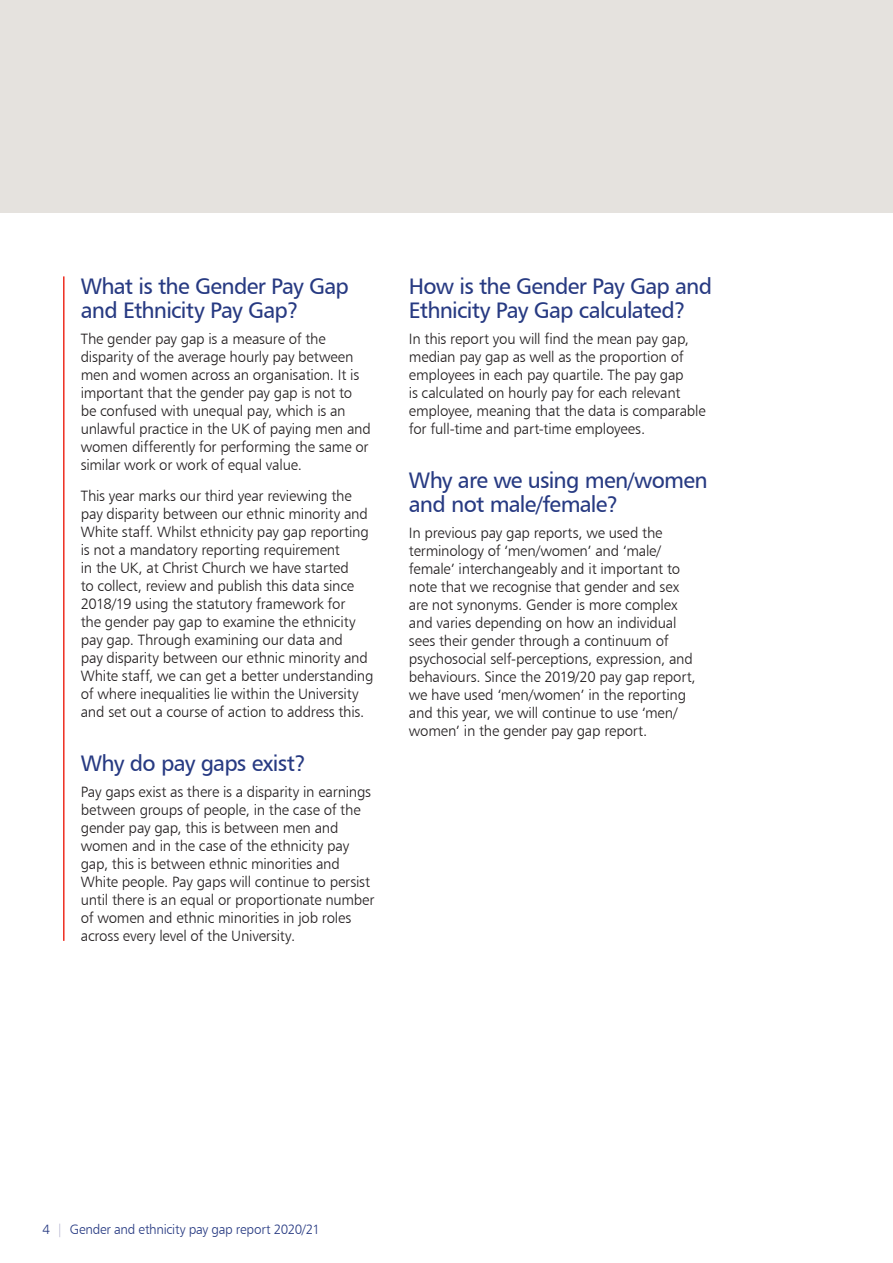
<style>
.page{position:relative;width:893px;height:1263px;background:#fff}
.page>*{position:absolute;margin:0;border:0;box-sizing:border-box;transform-origin:0 0}
.h3-15{font:22.5px/24px "Humanist 777 BT Roman B";letter-spacing:-.035em;color:#273a82}
.body_text{font:15px/18px "Humanist 777 BT Light B";letter-spacing:-.015em;color:#231f20}
.t1{font:13.5px "Humanist 777 BT Light B";letter-spacing:-.02em;color:#273a82}
.s1{color:#aeadcc}
</style>
<div class="page">
<div style="left:0;top:0;width:893px;height:213px;background:#e5e2de"></div>
<hr style="left:63px;top:276px;width:2px;height:665px;background:#ee2e22">
<p class="h3-15" style="left:81px;top:273px;width:270px">What is the Gender Pay Gap and Ethnicity Pay Gap?</p>
<p class="body_text" style="left:81px;top:330px;width:292px">The gender pay gap is a measure of the disparity of the average hourly pay between men and women across an organisation. It is important that the gender pay gap is not to be confused with unequal pay, which is an unlawful practice in the UK of paying men and women differently for performing the same or similar work or work of equal value.</p>
<p class="body_text" style="left:81px;top:486px;width:294px">This year marks our third year reviewing the pay disparity between our ethnic minority and White staff. Whilst ethnicity pay gap reporting is not a mandatory reporting requirement<br>in the UK, at Christ Church we have started<br>to collect, review and publish this data since 2018/19 using the statutory framework for<br>the gender pay gap to examine the ethnicity pay gap. Through examining our data and<br>pay disparity between our ethnic minority and White staff, we can get a better understanding of where inequalities lie within the University and set out a course of action to address this.</p>
<p class="h3-15" style="left:81px;top:750px;width:227px">Why do pay gaps exist?</p>
<p class="body_text" style="left:81px;top:783px;width:295px">Pay gaps exist as there is a disparity in earnings between groups of people, in the case of the gender pay gap, this is between men and women and in the case of the ethnicity pay gap, this is between ethnic minorities and White people. Pay gaps will continue to persist until there is an equal or proportionate number of women and ethnic minorities in job roles across every level of the University.</p>
<p class="h3-15" style="left:409px;top:273px;width:305px">How is the Gender Pay Gap and<br>Ethnicity Pay Gap calculated?</p>
<p class="body_text" style="left:409px;top:330px;width:298px">In this report you will find the mean pay gap, median pay gap as well as the proportion of employees in each pay quartile. The pay gap<br>is calculated on hourly pay for each relevant employee, meaning that the data is comparable for full-time and part-time employees.</p>
<p class="h3-15" style="left:409px;top:467px;width:300px">Why are we using men/women and not male/female?</p>
<p class="body_text" style="left:409px;top:524px;width:288px">In previous pay gap reports, we used the terminology of ‘men/women’ and ‘male/ female’ interchangeably and it important to note that we recognise that gender and sex are not synonyms. Gender is more complex and varies depending on how an individual sees their gender through a continuum of psychosocial self-perceptions, expression, and behaviours. Since the 2019/20 pay gap report, we have used ‘men/women’ in the reporting and this year, we will continue to use ‘men/ women’ in the gender pay gap report.</p>
<p class="t1" style="left:43px;top:1221px;width:279px">4 <span class="s1">|</span> Gender and ethnicity pay gap report 2020/21</p>
</div>
